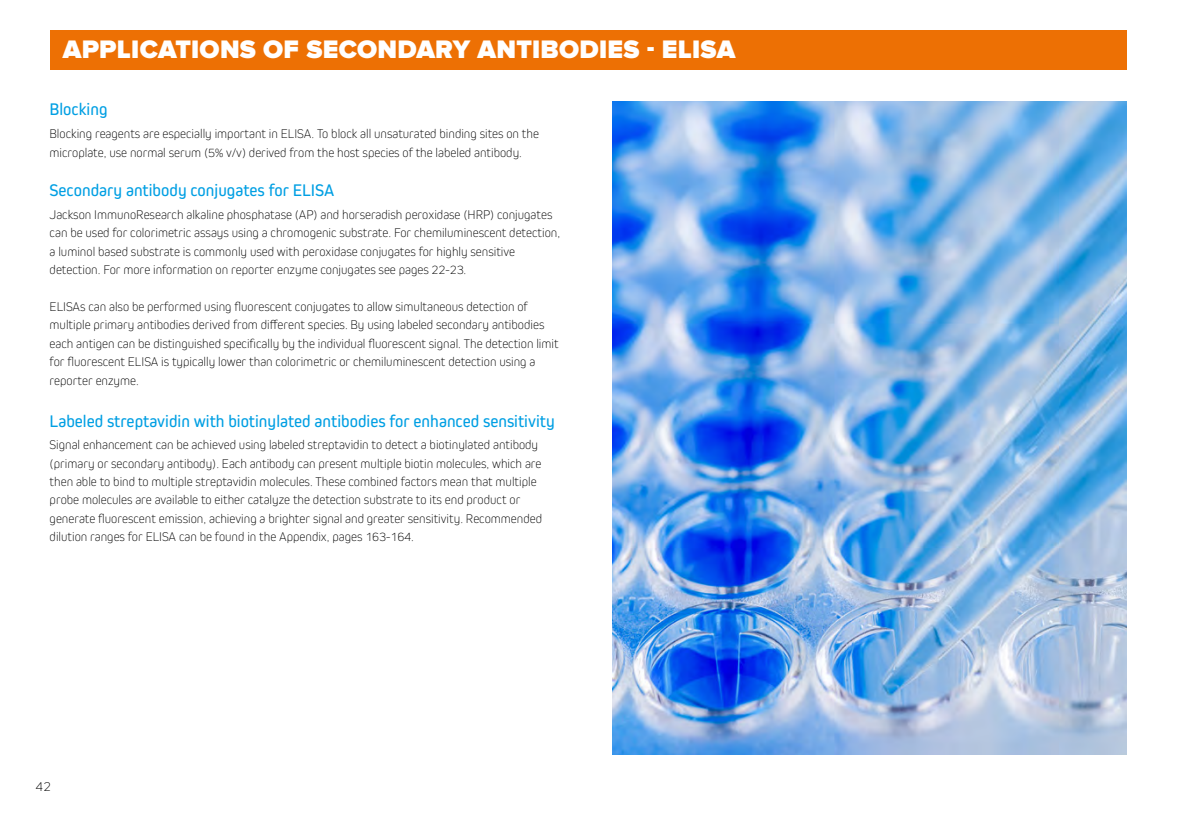
<style>
.page{position:relative;width:1191px;height:819px;background:#fff}
.page>*{position:absolute;margin:0;border:0;box-sizing:border-box;transform-origin:0 0}
.t1{font:900 26.25px "Proxima Nova";letter-spacing:.01em;color:#fff}
.t2{font:17.5px "Kiro";color:#009fe3}
.t3{font:200 14px "Kiro";color:#000}
.t4{font:200 13.12px/18.4px "Kiro";color:#000}
</style>
<div class="page">
<div style="left:50px;top:30px;width:1076px;height:39px;background:#ed7004"></div>
<img style="left:613px;top:102px;width:513px;height:652px">
<h1 class="t1" style="left:63px;top:38px;width:674px">APPLICATIONS OF SECONDARY ANTIBODIES - ELISA</h1>
<h2 class="t2" style="left:50px;top:99px;width:59px">Blocking</h2>
<p class="t4" style="left:50px;top:124px;width:491px">Blocking reagents are especially important in ELISA. To block all unsaturated binding sites on the microplate, use normal serum (5% v/v) derived from the host species of the labeled antibody.</p>
<h2 class="t2" style="left:50px;top:180px;width:286px">Secondary antibody conjugates for ELISA</h2>
<p class="t4" style="left:50px;top:205px;width:512px">Jackson ImmunoResearch alkaline phosphatase (AP) and horseradish peroxidase (HRP) conjugates can be used for colorimetric assays using a chromogenic substrate. For chemiluminescent detection, a luminol based substrate is commonly used with peroxidase conjugates for highly sensitive detection. For more information on reporter enzyme conjugates see pages 22-23.</p>
<p class="t4" style="left:50px;top:297px;width:510px">ELISAs can also be performed using fluorescent conjugates to allow simultaneous detection of multiple primary antibodies derived from different species. By using labeled secondary antibodies each antigen can be distinguished specifically by the individual fluorescent signal. The detection limit for fluorescent ELISA is typically lower than colorimetric or chemiluminescent detection using a reporter enzyme.</p>
<h2 class="t2" style="left:50px;top:410px;width:506px">Labeled streptavidin with biotinylated antibodies for enhanced sensitivity</h2>
<p class="t4" style="left:50px;top:435px;width:494px">Signal enhancement can be achieved using labeled streptavidin to detect a biotinylated antibody (primary or secondary antibody). Each antibody can present multiple biotin molecules, which are then able to bind to multiple streptavidin molecules. These combined factors mean that multiple probe molecules are available to either catalyze the detection substrate to its end product or generate fluorescent emission, achieving a brighter signal and greater sensitivity. Recommended dilution ranges for ELISA can be found in the Appendix, pages 163-164.</p>
<p class="t3" style="left:35px;top:777px;width:17px">42</p>
</div>
